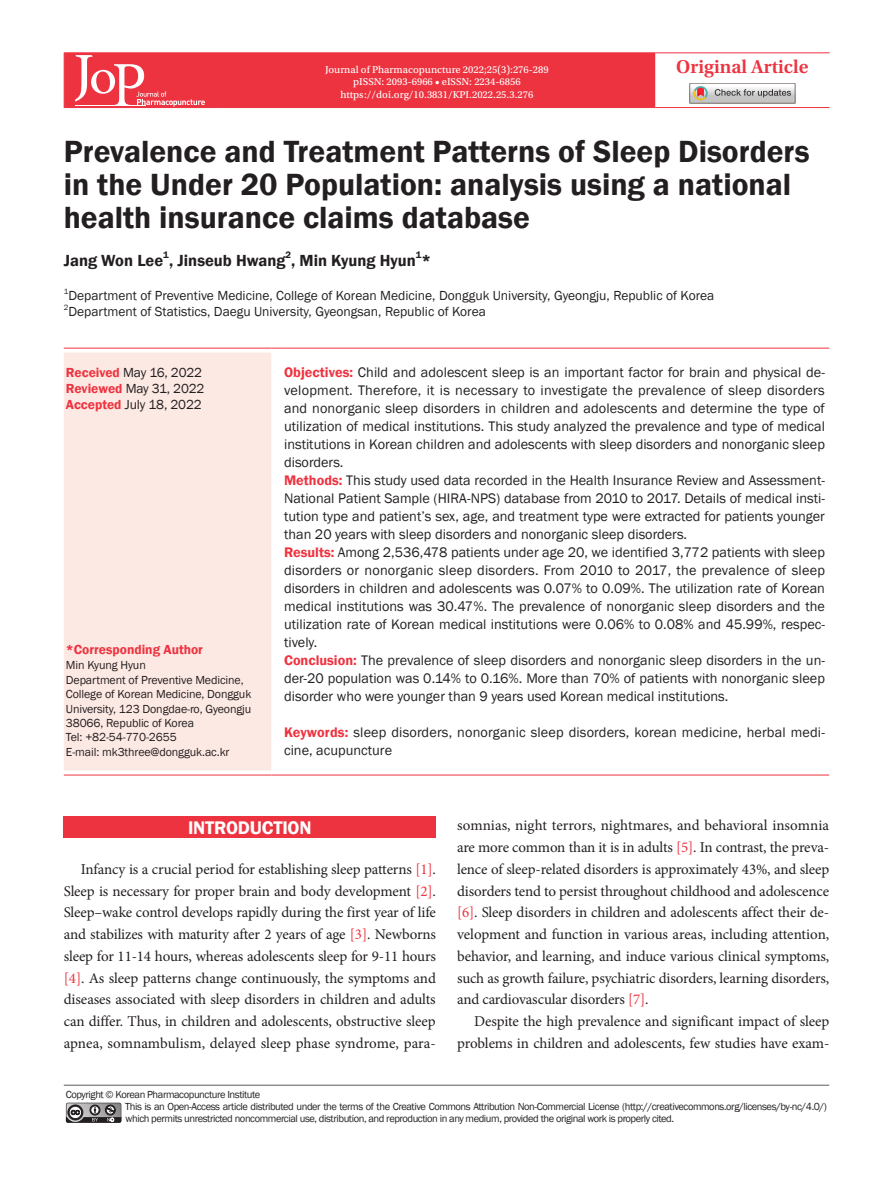
<style>
.page{position:relative;width:893px;height:1191px;background:#fff}
.page>*{position:absolute;margin:0;border:0;box-sizing:border-box;transform-origin:0 0}
.t1{font:600 31.5px/33px "Franklin Gothic";color:#231f20}
.t2{font:600 19.5px "Utopia Std";color:#ee3340}
.t3{font:600 18.75px "Franklin Gothic";letter-spacing:-.01em;color:#fff}
.t4{font:600 16.5px "Franklin Gothic";color:#231f20}
.t5{font:15px/21.8px "Minion Pro";letter-spacing:-.01em;color:#231f20;text-align:justify}
.t6{font:14.25px/18px "Franklin Gothic";color:#231f20}
.t7{font:13.5px/16.2px "Franklin Gothic";color:#231f20}
.t8{font:600 13.5px "Franklin Gothic";color:#ee3340}
.t9{font:12px/14.4px "Franklin Gothic";letter-spacing:-.01em;color:#231f20}
.t10{font:10.5px/12px "Franklin Gothic";letter-spacing:-.04em;color:#231f20}
.t11{font:10.5px/12.6px "Utopia Std Capt";color:#fff;text-align:center}
.t12{font:600 9.6px "Franklin Gothic";color:#231f20}
.t13{font:7.8px "Franklin Gothic";color:#231f20}
.s1{font-weight:600;color:#ee3340}
.s2{color:#ee3340}
</style>
<div class="page">
<div style="left:64px;top:352px;width:207px;height:418px;background:#fde9e3"></div>
<hr style="left:64px;top:348px;width:207px;height:1px;background:#ee3340">
<hr style="left:282px;top:348px;width:547px;height:1px;background:#ee3340">
<hr style="left:64px;top:774px;width:207px;height:1px;background:#ee3340">
<hr style="left:282px;top:774px;width:547px;height:1px;background:#ee3340">
<div style="left:64px;top:816px;width:372px;height:22px;background:#ee3340"></div>
<hr style="left:64px;top:1084px;width:765px;height:1px;background:#6c6d70">
<svg style="left:66px;top:1102px;width:55px;height:20px"></svg>
<hr style="left:64px;top:52px;width:155px;height:1px;background:#ee3340">
<hr style="left:219px;top:52px;width:436px;height:1px;background:#ee3340">
<hr style="left:655px;top:52px;width:175px;height:1px;background:#ee3340">
<hr style="left:655px;top:107px;width:175px;height:1px;background:#ee3340">
<div style="left:64px;top:53px;width:591px;height:55px;background:#ee3340"></div>
<hr style="left:75px;top:105px;width:71px;height:1px;background:#fff">
<svg style="left:691px;top:88px;width:102px;height:13px"></svg>
<div style="left:689px;top:83px;width:106px;height:20px;border:1px solid #7e7470"></div>
<svg style="left:715px;top:89px;width:76px;height:8px"></svg>
<svg style="left:692px;top:86px;width:16px;height:15px"></svg>
<p class="t11" style="left:325px;top:63px;width:225px">Journal of Pharmacopuncture 2022;25(3):276-289 pISSN: 2093-6966 • eISSN: 2234-6856 https://doi.org/10.3831/KPI.2022.25.3.276</p>
<p class="t2" style="left:676px;top:56px;width:134px">Original Article</p>
<p class="t1" style="left:64px;top:135px;width:747px">Prevalence and Treatment Patterns of Sleep Disorders in the Under 20 Population: analysis using a national health insurance claims database</p>
<p class="t4" style="left:64px;top:250px;width:369px">Jang Won Lee , Jinseub Hwang , Min Kyung Hyun *</p>
<p class="t12" style="left:163px;top:249px;width:7px">1</p>
<p class="t12" style="left:286px;top:249px;width:7px">2</p>
<p class="t12" style="left:416px;top:249px;width:7px">1</p>
<p class="t13" style="left:64px;top:286px;width:6px">1</p>
<p class="t7" style="left:68px;top:287px;width:647px">Department of Preventive Medicine, College of Korean Medicine, Dongguk University, Gyeongju, Republic of Korea</p>
<p class="t13" style="left:64px;top:302px;width:6px">2</p>
<p class="t7" style="left:68px;top:304px;width:419px">Department of Statistics, Daegu University, Gyeongsan, Republic of Korea</p>
<p class="t7" style="left:66px;top:364px;width:140px"><span class="s1">Received</span> May 16, 2022<br><span class="s1">Reviewed</span> May 31, 2022<br><span class="s1">Accepted</span> July 18, 2022</p>
<p class="t6" style="left:284px;top:364px;width:542px"><span class="s1">Objectives:</span> Child and adolescent sleep is an important factor for brain and physical de&shy;velopment. Therefore, it is necessary to investigate the prevalence of sleep disorders and nonorganic sleep disorders in children and adolescents and determine the type of utilization of medical institutions. This study analyzed the prevalence and type of medical institutions in Korean children and adolescents with sleep disorders and nonorganic sleep disorders.<br><span class="s1">Methods:</span> This study used data recorded in the Health Insurance Review and Assessment-National Patient Sample (HIRA-NPS) database from 2010 to 2017. Details of medical insti&shy;tution type and patient’s sex, age, and treatment type were extracted for patients younger than 20 years with sleep disorders and nonorganic sleep disorders.<br><span class="s1">Results:</span> Among 2,536,478 patients under age 20, we identified 3,772 patients with sleep disorders or nonorganic sleep disorders. From 2010 to 2017, the prevalence of sleep disorders in children and adolescents was 0.07% to 0.09%. The utilization rate of Korean medical institutions was 30.47%. The prevalence of nonorganic sleep disorders and the utilization rate of Korean medical institutions were 0.06% to 0.08% and 45.99%, respec&shy;tively.<br><span class="s1">Conclusion:</span> The prevalence of sleep disorders and nonorganic sleep disorders in the un&shy;der-20 population was 0.14% to 0.16%. More than 70% of patients with nonorganic sleep disorder who were younger than 9 years used Korean medical institutions.</p>
<p class="t6" style="left:284px;top:724px;width:542px"><span class="s1">Keywords:</span> sleep disorders, nonorganic sleep disorders, korean medicine, herbal medi&shy;cine, acupuncture</p>
<p class="t8" style="left:66px;top:641px;width:139px">*Corresponding Author</p>
<p class="t9" style="left:66px;top:658px;width:187px">Min Kyung Hyun<br>Department of Preventive Medicine,<br>College of Korean Medicine, Dongguk<br>University, 123 Dongdae-ro, Gyeongju<br>38066, Republic of Korea<br>Tel: +82-54-770-2655<br>E-mail: mk3three@dongguk.ac.kr</p>
<p class="t5" style="left:457px;top:814px;width:374px">somnias, night terrors, nightmares, and behavioral insomnia</p>
<p class="t5" style="left:457px;top:836px;width:374px">are more common than it is in adults <span class="s2">[5]</span>. In contrast, the preva-</p>
<p class="t5" style="left:457px;top:858px;width:374px">lence of sleep-related disorders is approximately 43%, and sleep</p>
<p class="t5" style="left:457px;top:880px;width:373px">disorders tend to persist throughout childhood and adolescence</p>
<p class="t5" style="left:457px;top:901px;width:374px"><span class="s2">[6]</span>. Sleep disorders in children and adolescents affect their de-</p>
<p class="t5" style="left:457px;top:923px;width:374px">velopment and function in various areas, including attention,</p>
<p class="t5" style="left:457px;top:945px;width:374px">behavior, and learning, and induce various clinical symptoms,</p>
<p class="t5" style="left:457px;top:967px;width:374px">such as growth failure, psychiatric disorders, learning disorders,</p>
<p class="t5" style="left:457px;top:988px;width:193px">and cardiovascular disorders <span class="s2">[7]</span>.</p>
<p class="t5" style="left:474px;top:1010px;width:357px">Despite the high prevalence and significant impact of sleep</p>
<p class="t5" style="left:457px;top:1032px;width:374px">problems in children and adolescents, few studies have exam-</p>
<p class="t10" style="left:125px;top:1089px;width:703px;text-indent:-59px">Copyright © Korean Pharmacopuncture Institute<br>This is an Open-Access article distributed under the terms of the Creative Commons Attribution Non-Commercial License (http://creativecommons.org/licenses/by-nc/4.0/) which permits unrestricted noncommercial use, distribution, and reproduction in any medium, provided the original work is properly cited.</p>
<p class="t3" style="left:188px;top:815px;width:125px">INTRODUCTION</p>
<p class="t5" style="left:64px;top:858px;width:374px;text-indent:17px">Infancy is a crucial period for establishing sleep patterns <span class="s2">[1]</span>.<br>Sleep is necessary for proper brain and body development <span class="s2">[2]</span>.<br>Sleep–wake control develops rapidly during the first year of life and stabilizes with maturity after 2 years of age <span class="s2">[3]</span>. Newborns sleep for 11-14 hours, whereas adolescents sleep for 9-11 hours <span class="s2">[4]</span>. As sleep patterns change continuously, the symptoms and diseases associated with sleep disorders in children and adults can differ. Thus, in children and adolescents, obstructive sleep apnea, somnambulism, delayed sleep phase syndrome, para-</p>
</div>
